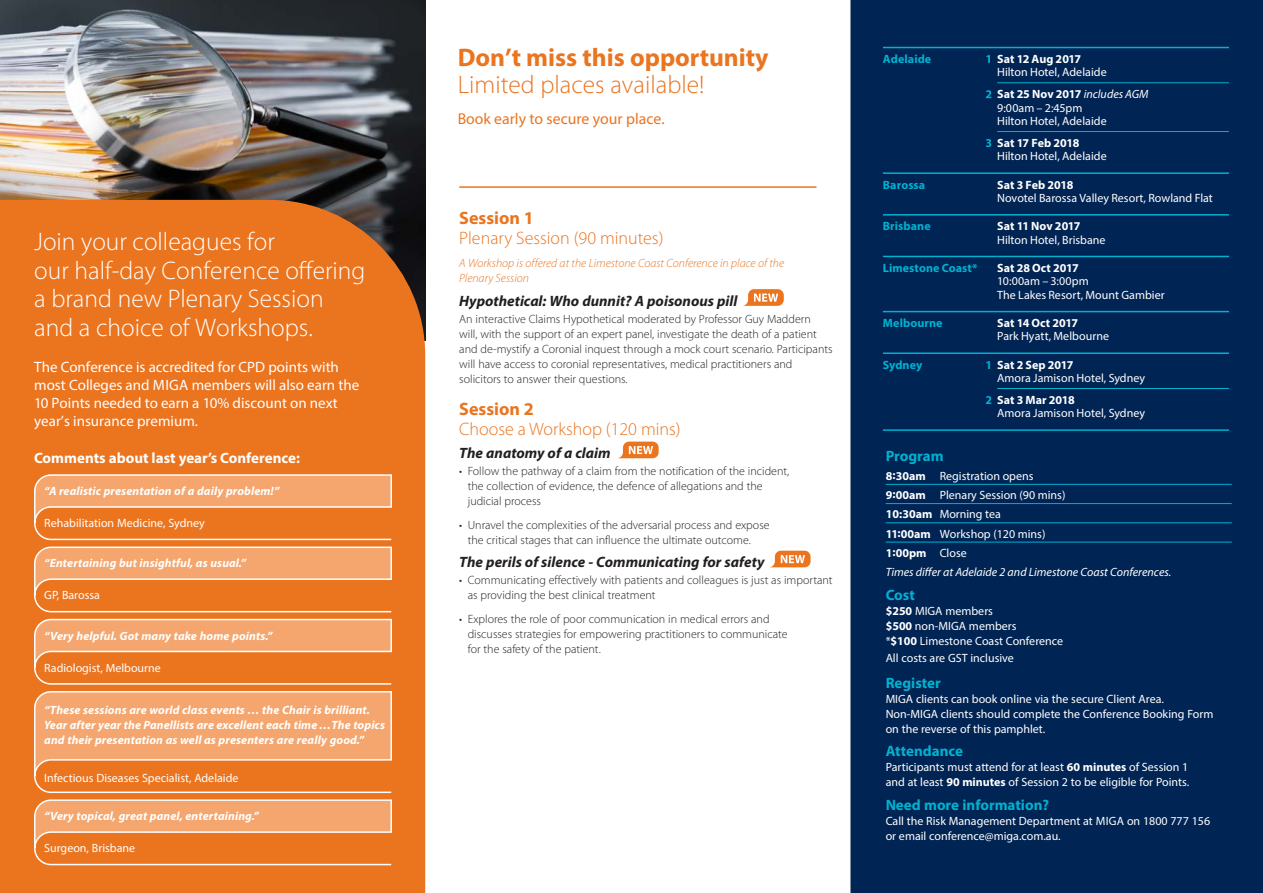
<style>
.page{position:relative;width:1263px;height:893px;background:#fff}
.page>*{position:absolute;margin:0;border:0;box-sizing:border-box;transform-origin:0 0}
.t1{font:300 25.5px/28.5px "Myriad Pro";color:#fff}
.t2{font:700 25.5px "Myriad Pro";color:#eb741f}
.t3{font:300 25.5px "Myriad Pro";color:#eb741f}
.t4{font:300 18px "Myriad Pro";color:#eb741f}
.t5{font:700 18px "Myriad Pro";color:#eb741f}
.t6{font:15.75px "Myriad Pro";color:#eb741f}
.t7{font:15px/18px "Myriad Pro";color:#fff}
.t8{font:italic 700 15px "Myriad Pro";color:#231f20}
.t9{font:700 15px "Myriad Pro";color:#00b1d0}
.t10{font:700 15px "Myriad Pro";color:#fff}
.t11{font:12px/15px "Myriad Pro";color:#fff}
.t12{font:300 12px/15px "Myriad Pro";color:#231f20}
.t13{font:italic 700 12px/15px "Myriad Pro";letter-spacing:.01em;color:#fff}
.t14{font:700 12px "Myriad Pro";color:#fff}
.t15{font:italic 300 12px/15px "Myriad Pro";color:#eb741f}
.t16{font:700 12px "Myriad Pro";letter-spacing:.005em;color:#00b1d0}
.s1{font-weight:700}
.s2{font-style:italic}
.s3{font-weight:700;color:#00b1d0}
</style>
<div class="page">
<img style="left:0;top:0;width:425px;height:200px">
<div style="left:850px;top:0;width:413px;height:893px;background:#002453"></div>
<hr style="left:883px;top:47px;width:114px;height:1px;background:#00b1d0">
<hr style="left:997px;top:47px;width:232px;height:1px;background:#00b1d0">
<hr style="left:997px;top:83px;width:232px;height:1px;background:#00b1d0">
<hr style="left:997px;top:131px;width:232px;height:1px;background:#00b1d0">
<hr style="left:883px;top:172px;width:114px;height:2px;background:#00b1d0">
<hr style="left:997px;top:172px;width:232px;height:2px;background:#00b1d0">
<hr style="left:883px;top:214px;width:114px;height:2px;background:#00b1d0">
<hr style="left:997px;top:214px;width:232px;height:2px;background:#00b1d0">
<hr style="left:883px;top:256px;width:114px;height:1px;background:#00b1d0">
<hr style="left:997px;top:256px;width:232px;height:1px;background:#00b1d0">
<hr style="left:883px;top:311px;width:114px;height:1px;background:#00b1d0">
<hr style="left:997px;top:311px;width:232px;height:1px;background:#00b1d0">
<hr style="left:883px;top:352px;width:114px;height:2px;background:#00b1d0">
<hr style="left:997px;top:352px;width:232px;height:2px;background:#00b1d0">
<hr style="left:883px;top:429px;width:114px;height:2px;background:#00b1d0">
<hr style="left:997px;top:429px;width:232px;height:2px;background:#00b1d0">
<hr style="left:997px;top:388px;width:232px;height:1px;background:#00b1d0">
<svg style="left:986px;top:55px;width:4px;height:8px"></svg>
<svg style="left:986px;top:90px;width:5px;height:8px"></svg>
<svg style="left:986px;top:396px;width:5px;height:8px"></svg>
<svg style="left:986px;top:139px;width:5px;height:8px"></svg>
<hr style="left:886px;top:484px;width:346px;height:1px;background:#00b1d0">
<hr style="left:886px;top:503px;width:346px;height:1px;background:#00b1d0">
<hr style="left:886px;top:523px;width:346px;height:1px;background:#00b1d0">
<hr style="left:886px;top:542px;width:346px;height:1px;background:#00b1d0">
<div style="left:0;top:200px;width:425px;height:693px;background:#eb741f"></div>
<hr style="left:459px;top:186px;width:357px;height:2px;background:#eb741f">
<svg style="left:33px;top:474px;width:360px;height:392px;background:#f09351"></svg>
<svg style="left:619px;top:442px;width:40px;height:16px"></svg>
<svg style="left:771px;top:551px;width:39px;height:16px"></svg>
<svg style="left:743px;top:289px;width:41px;height:17px"></svg>
<h1 class="t1" style="left:34px;top:227px;width:333px">Join your colleagues for<br>our half-day Conference offering a brand new Plenary Session and a choice of Workshops.</h1>
<p class="t7" style="left:34px;top:357px;width:326px">The Conference is accredited for CPD points with most Colleges and MIGA members will also earn the 10 Points needed to earn a 10% discount on next year’s insurance premium.</p>
<p class="t10" style="left:34px;top:448px;width:267px">Comments about last year’s Conference:</p>
<p class="t13" style="left:44px;top:483px;width:237px">“A realistic presentation of a daily problem!”</p>
<p class="t11" style="left:44px;top:516px;width:162px">Rehabilitation Medicine, Sydney</p>
<p class="t13" style="left:44px;top:555px;width:203px">“Entertaining but insightful, as usual.”</p>
<p class="t11" style="left:44px;top:587px;width:57px">GP, Barossa</p>
<p class="t13" style="left:44px;top:628px;width:230px">“Very helpful. Got many take home points.”</p>
<p class="t11" style="left:44px;top:660px;width:118px">Radiologist, Melbourne</p>
<p class="t13" style="left:44px;top:702px;width:342px">“These sessions are world class events … the Chair is brilliant.<br>Year after year the Panellists are excellent each time … The topics and their presentation as well as presenters are really good.”</p>
<p class="t11" style="left:44px;top:771px;width:196px">Infectious Diseases Specialist, Adelaide</p>
<p class="t13" style="left:44px;top:808px;width:216px">“Very topical, great panel, entertaining.”</p>
<p class="t11" style="left:44px;top:841px;width:92px">Surgeon, Brisbane</p>
<h1 class="t2" style="left:458px;top:41px;width:312px">Don’t miss this opportunity</h1>
<h1 class="t3" style="left:458px;top:69px;width:248px">Limited places available!</h1>
<h3 class="t6" style="left:458px;top:109px;width:208px">Book early to secure your place.</h3>
<h2 class="t5" style="left:459px;top:206px;width:76px">Session 1</h2>
<h2 class="t4" style="left:459px;top:227px;width:206px">Plenary Session (90 minutes)</h2>
<p class="t15" style="left:459px;top:256px;width:326px">A Workshop is offered at the Limestone Coast Conference in place of the<br>Plenary Session</p>
<p class="t8" style="left:459px;top:291px;width:280px">Hypothetical: Who dunnit? A poisonous pill</p>
<p class="t12" style="left:459px;top:311px;width:375px">An interactive Claims Hypothetical moderated by Professor Guy Maddern<br>will, with the support of an expert panel, investigate the death of a patient and de-mystify a Coronial inquest through a mock court scenario. Participants will have access to coronial representatives, medical practitioners and solicitors to answer their questions.</p>
<h2 class="t5" style="left:459px;top:397px;width:76px">Session 2</h2>
<h2 class="t4" style="left:459px;top:418px;width:223px">Choose a Workshop (120 mins)</h2>
<p class="t8" style="left:459px;top:443px;width:153px">The anatomy of a claim</p>
<p class="t12" style="left:468px;top:464px;width:323px;text-indent:-9px">• Follow the pathway of a claim from the notification of the incident, the collection of evidence, the defence of allegations and the judicial process</p>
<p class="t12" style="left:468px;top:517px;width:303px;text-indent:-9px">• Unravel the complexities of the adversarial process and expose the critical stages that can influence the ultimate outcome.</p>
<p class="t8" style="left:459px;top:552px;width:307px">The perils of silence - Communicating for safety</p>
<p class="t12" style="left:468px;top:573px;width:366px;text-indent:-9px">• Communicating effectively with patients and colleagues is just as important as providing the best clinical treatment</p>
<p class="t12" style="left:468px;top:611px;width:321px;text-indent:-9px">• Explores the role of poor communication in medical errors and discusses strategies for empowering practitioners to communicate for the safety of the patient.</p>
<p class="t16" style="left:883px;top:51px;width:50px">Adelaide</p>
<p class="t14" style="left:997px;top:51px;width:86px">Sat 12 Aug 2017</p>
<p class="t11" style="left:997px;top:61px;width:153px;line-height:21.8px">Hilton Hotel, Adelaide<br><span class="s1">Sat 25 Nov 2017</span> <span class="s2">includes AGM</span></p>
<p class="t11" style="left:997px;top:101px;width:111px;line-height:13.5px">9:00am – 2:45pm<br>Hilton Hotel, Adelaide</p>
<p class="t14" style="left:997px;top:135px;width:84px">Sat 17 Feb 2018</p>
<p class="t11" style="left:997px;top:149px;width:111px">Hilton Hotel, Adelaide</p>
<p class="t16" style="left:883px;top:177px;width:44px">Barossa</p>
<p class="t14" style="left:997px;top:177px;width:78px">Sat 3 Feb 2018</p>
<p class="t11" style="left:997px;top:190px;width:217px">Novotel Barossa Valley Resort, Rowland Flat</p>
<p class="t16" style="left:883px;top:218px;width:49px">Brisbane</p>
<p class="t14" style="left:997px;top:218px;width:85px">Sat 11 Nov 2017</p>
<p class="t11" style="left:997px;top:232px;width:110px">Hilton Hotel, Brisbane</p>
<p class="t16" style="left:883px;top:260px;width:96px">Limestone Coast*</p>
<p class="t14" style="left:997px;top:260px;width:83px">Sat 28 Oct 2017</p>
<p class="t11" style="left:997px;top:274px;width:169px;line-height:13.5px">10:00am – 3:00pm<br>The Lakes Resort, Mount Gambier</p>
<p class="t16" style="left:883px;top:315px;width:61px">Melbourne</p>
<p class="t14" style="left:997px;top:315px;width:83px">Sat 14 Oct 2017</p>
<p class="t11" style="left:997px;top:329px;width:113px">Park Hyatt, Melbourne</p>
<p class="t16" style="left:883px;top:357px;width:41px">Sydney</p>
<p class="t11" style="left:997px;top:358px;width:149px;line-height:13.5px;text-indent:-12px"><span class="s3">1</span> <span class="s1">Sat 2 Sep 2017<br></span>Amora Jamison Hotel, Sydney</p>
<p class="t14" style="left:997px;top:392px;width:79px">Sat 3 Mar 2018</p>
<p class="t11" style="left:997px;top:406px;width:149px">Amora Jamison Hotel, Sydney</p>
<p class="t9" style="left:886px;top:446px;width:59px">Program</p>
<p class="t11" style="left:886px;top:466px;width:287px;line-height:19.2px"><span class="s1">8:30am</span> Registration opens<br><span class="s1">9:00am</span> Plenary Session (90 mins)<br><span class="s1">10:30am</span> Morning tea<br><span class="s1">11:00am</span> Workshop (120 mins)<br><span class="s1">1:00pm</span> Close<br><span class="s2">Times differ at Adelaide 2 and Limestone Coast Conferences.</span></p>
<p class="t9" style="left:886px;top:585px;width:31px">Cost</p>
<p class="t11" style="left:886px;top:603px;width:179px"><span class="s1">$250</span> MIGA members<br><span class="s1">$500</span> non-MIGA members<br>*<span class="s1">$100</span> Limestone Coast Conference</p>
<p class="t11" style="left:886px;top:650px;width:130px">All costs are GST inclusive</p>
<p class="t9" style="left:886px;top:673px;width:57px">Register</p>
<p class="t11" style="left:886px;top:691px;width:329px">MIGA clients can book online via the secure Client Area.<br>Non-MIGA clients should complete the Conference Booking Form on the reverse of this pamphlet.</p>
<p class="t9" style="left:886px;top:741px;width:79px">Attendance</p>
<p class="t11" style="left:886px;top:759px;width:305px">Participants must attend for at least <span class="s1">60 minutes</span> of Session 1 and at least <span class="s1">90 minutes</span> of Session 2 to be eligible for Points.</p>
<p class="t9" style="left:886px;top:795px;width:165px">Need more information?</p>
<p class="t11" style="left:886px;top:813px;width:326px">Call the Risk Management Department at MIGA on 1800 777 156 or email conference@miga.com.au.</p>
</div>
